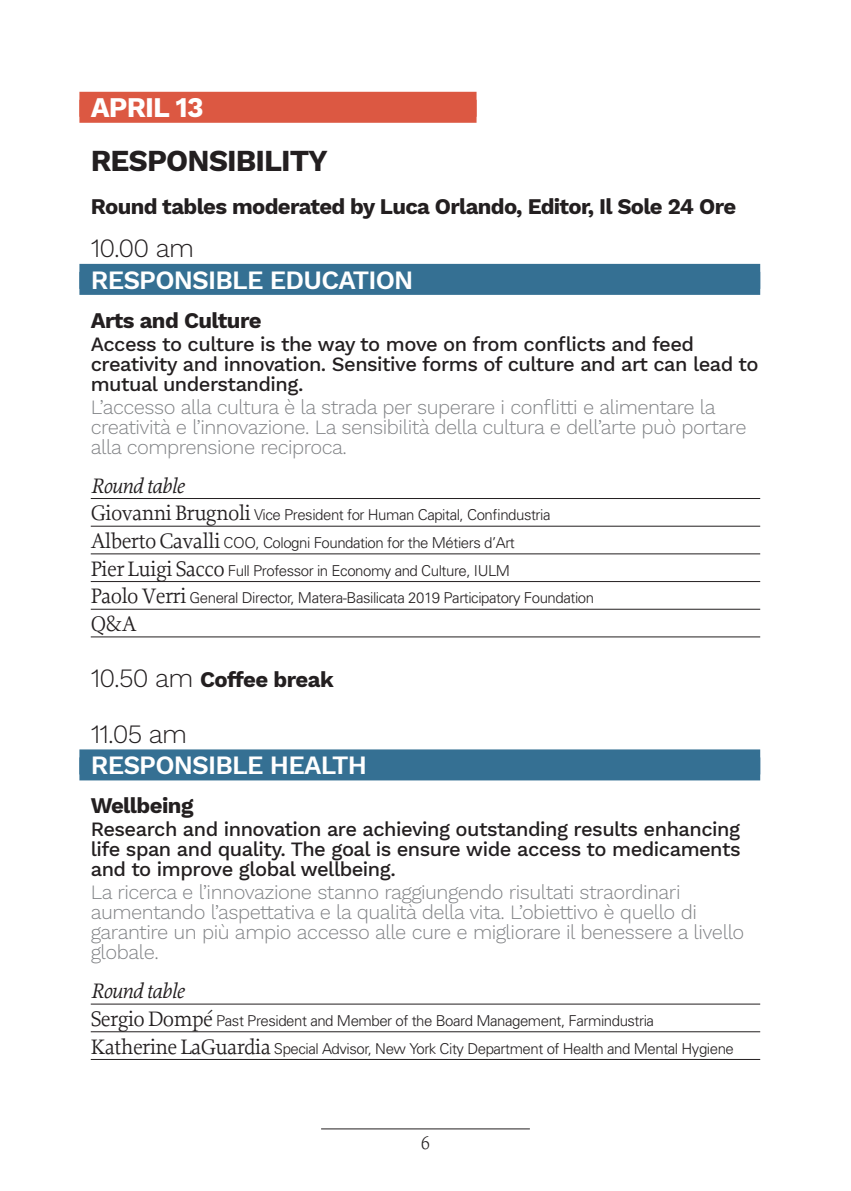
<style>
.page{position:relative;width:851px;height:1191px;background:#fff}
.page>*{position:absolute;margin:0;border:0;box-sizing:border-box;transform-origin:0 0}
.t1{font:700 30px "Work Sans";letter-spacing:-.03em;color:#231f20}
.t2{font:700 28px "Work Sans";letter-spacing:-.03em;color:#fff}
.t3{font:600 26px "Work Sans";letter-spacing:-.03em;color:#fff}
.t4{font:300 26px "Work Sans";letter-spacing:-.03em;color:#231f20}
.t5{font:700 22px "Work Sans";letter-spacing:-.03em;color:#231f20}
.t6{font:italic 22px "Proforma";letter-spacing:-.03em;color:#231f20}
.t7{font:22px "Proforma";color:#231f20}
.t8{font:300 20px/20px "Work Sans";letter-spacing:-.025em;color:#808285}
.t9{font:500 20px/20px "Work Sans";letter-spacing:-.025em;color:#231f20}
.t10{font:300 20px "Proforma";color:#231f20}
.t11{font:300 15px/27.6px "Univers";letter-spacing:-.03em;color:#231f20}
.s1{font-family:"Proforma";font-weight:400;font-size:22px}
.s2{font-weight:300;font-size:26px}
</style>
<div class="page">
<hr style="left:321px;top:1128px;width:209px;height:1px;background:#231f20">
<div style="left:79px;top:92px;width:397px;height:25px;background:#dc5842"></div>
<div style="left:79px;top:100px;width:397px;height:23px;background:#dc5842"></div>
<div style="left:79px;top:264px;width:681px;height:25px;background:#357093"></div>
<div style="left:79px;top:272px;width:681px;height:23px;background:#357093"></div>
<hr style="left:91px;top:498px;width:669px;height:1px;background:#231f20">
<hr style="left:91px;top:526px;width:669px;height:1px;background:#231f20">
<hr style="left:91px;top:553px;width:669px;height:1px;background:#231f20">
<hr style="left:91px;top:581px;width:669px;height:1px;background:#231f20">
<hr style="left:91px;top:609px;width:669px;height:1px;background:#231f20">
<hr style="left:91px;top:636px;width:669px;height:1px;background:#231f20">
<div style="left:79px;top:749px;width:681px;height:25px;background:#357093"></div>
<div style="left:79px;top:757px;width:681px;height:23px;background:#357093"></div>
<hr style="left:91px;top:1003px;width:669px;height:1px;background:#231f20">
<hr style="left:91px;top:1031px;width:669px;height:1px;background:#231f20">
<hr style="left:91px;top:1059px;width:669px;height:1px;background:#231f20">
<h2 class="t2" style="left:91px;top:91px;width:114px">APRIL 13</h2>
<h1 class="t1" style="left:91px;top:143px;width:238px">RESPONSIBILITY</h1>
<h3 class="t5" style="left:91px;top:194px;width:646px">Round tables moderated by Luca Orlando, Editor, Il Sole 24 Ore</h3>
<h3 class="t4" style="left:91px;top:233px;width:105px">10.00 am</h3>
<h3 class="t3" style="left:91px;top:265px;width:324px">RESPONSIBLE EDUCATION</h3>
<h3 class="t5" style="left:91px;top:308px;width:172px">Arts and Culture</h3>
<h3 class="t9" style="left:91px;top:335px;width:669px">Access to culture is the way to move on from conflicts and feed creativity and innovation. Sensitive forms of culture and art can lead to mutual understanding.</h3>
<h3 class="t8" style="left:91px;top:397px;width:657px">L’accesso alla cultura è la strada per superare i conflitti e alimentare la creatività e l’innovazione. La sensibilità della cultura e dell’arte può portare alla comprensione reciproca.</h3>
<h3 class="t6" style="left:91px;top:471px;width:95px">Round table</h3>
<p class="t11" style="left:91px;top:501px;width:505px"><span class="s1">Giovanni Brugnoli</span> Vice President for Human Capital, Confindustria <span class="s1">Alberto Cavalli</span> COO, Cologni Foundation for the Métiers d’Art<br><span class="s1">Pier Luigi Sacco</span> Full Professor in Economy and Culture, IULM<br><span class="s1">Paolo Verri</span> General Director, Matera-Basilicata 2019 Participatory Foundation</p>
<h3 class="t7" style="left:91px;top:610px;width:47px">Q&amp;A</h3>
<h3 class="t5" style="left:91px;top:666px;width:244px"><span class="s2">10.50 am</span> Coffee break</h3>
<h3 class="t4" style="left:91px;top:718px;width:98px">11.05 am</h3>
<h3 class="t3" style="left:91px;top:750px;width:278px">RESPONSIBLE HEALTH</h3>
<h3 class="t5" style="left:91px;top:793px;width:104px">Wellbeing</h3>
<h3 class="t9" style="left:91px;top:820px;width:651px;text-align:justify">Research and innovation are achieving outstanding results enhancing life span and quality. The goal is ensure wide access to medicaments and to improve global wellbeing.</h3>
<h3 class="t8" style="left:91px;top:883px;width:655px">La ricerca e l’innovazione stanno raggiungendo risultati straordinari aumentando l’aspettativa e la qualità della vita. L’obiettivo è quello di garantire un più ampio accesso alle cure e migliorare il benessere a livello globale.</h3>
<h3 class="t6" style="left:91px;top:977px;width:95px">Round table</h3>
<p class="t11" style="left:91px;top:1006px;width:644px"><span class="s1">Sergio Dompé</span> Past President and Member of the Board Management, Farmindustria<br><span class="s1">Katherine LaGuardia</span> Special Advisor, New York City Department of Health and Mental Hygiene</p>
<h3 class="t10" style="left:420px;top:1129px;width:11px">6</h3>
</div>
